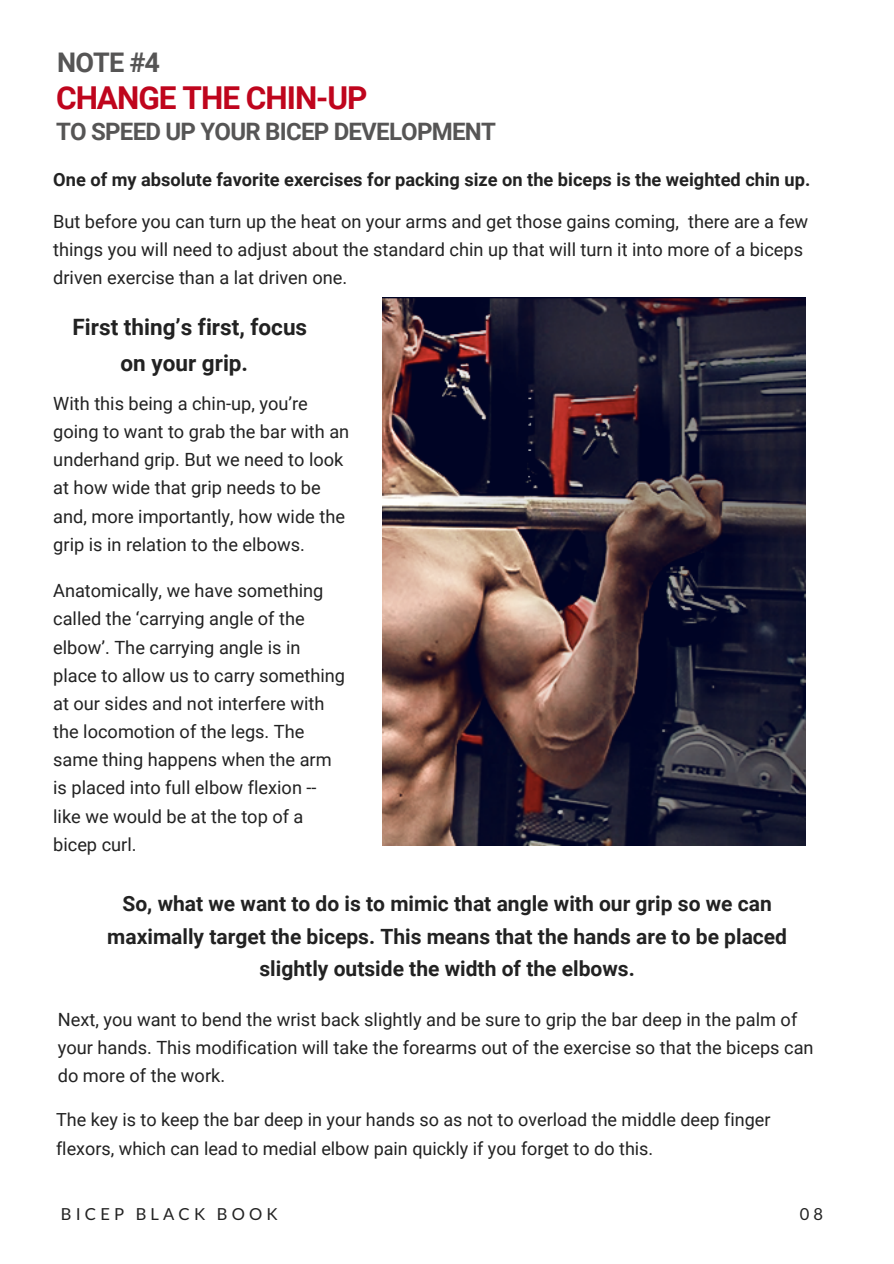
<style>
.page{position:relative;width:894px;height:1264px;background:#fff}
.page>*{position:absolute;margin:0;border:0;box-sizing:border-box;transform-origin:0 0}
.t1{font:700 31.5px "Roboto";letter-spacing:-.03em;color:#bf051d}
.t2{font:700 27px "Roboto";color:#565555}
.t3{font:700 24px "Roboto";letter-spacing:-.03em;color:#565555}
.t4{font:700 22.5px/36px "Roboto";color:#222;text-align:center}
.t5{font:700 21px/32.7px "Roboto";color:#222;text-align:center}
.t6{font:18.15px/28.2px "Roboto";color:#222}
.t7{font:700 18.15px "Roboto";color:#222}
.t8{font:18px/28.2px "Roboto";color:#222}
.t9{font:16.5px "Lato";letter-spacing:.25em;color:#222}
</style>
<div class="page">
<img style="left:382px;top:298px;width:422px;height:547px">
<h2 class="t2" style="left:57px;top:47px;width:104px">NOTE #4</h2>
<h1 class="t1" style="left:56px;top:80px;width:313px">CHANGE THE CHIN-UP</h1>
<h3 class="t3" style="left:56px;top:117px;width:441px">TO SPEED UP YOUR BICEP DEVELOPMENT</h3>
<p class="t7" style="left:53px;top:169px;width:758px">One of my absolute favorite exercises for packing size on the biceps is the weighted chin up.</p>
<p class="t6" style="left:53px;top:208px;width:756px">But before you can turn up the heat on your arms and get those gains coming, there are a few things you will need to adjust about the standard chin up that will turn it into more of a biceps driven exercise than a lat driven one.</p>
<p class="t4" style="left:73px;top:309px;width:236px">First thing’s first, focus on your grip.</p>
<p class="t6" style="left:53px;top:389px;width:297px">With this being a chin-up, you’re going to want to grab the bar with an underhand grip. But we need to look at how wide that grip needs to be and, more importantly, how wide the grip is in relation to the elbows.</p>
<p class="t6" style="left:53px;top:577px;width:293px">Anatomically, we have something called the ‘carrying angle of the elbow’. The carrying angle is in place to allow us to carry something at our sides and not interfere with the locomotion of the legs. The same thing happens when the arm is placed into full elbow flexion -- like we would be at the top of a bicep curl.</p>
<p class="t5" style="left:107px;top:887px;width:681px">So, what we want to do is to mimic that angle with our grip so we can maximally target the biceps. This means that the hands are to be placed slightly outside the width of the elbows.</p>
<p class="t6" style="left:58px;top:1005px;width:757px">Next, you want to bend the wrist back slightly and be sure to grip the bar deep in the palm of your hands. This modification will take the forearms out of the exercise so that the biceps can do more of the work.</p>
<p class="t8" style="left:56px;top:1106px;width:715px">The key is to keep the bar deep in your hands so as not to overload the middle deep finger flexors, which can lead to medial elbow pain quickly if you forget to do this.</p>
<p class="t9" style="left:61px;top:1204px;width:218px">BICEP BLACK BOOK</p>
<p class="t9" style="left:799px;top:1204px;width:25px">08</p>
</div>
